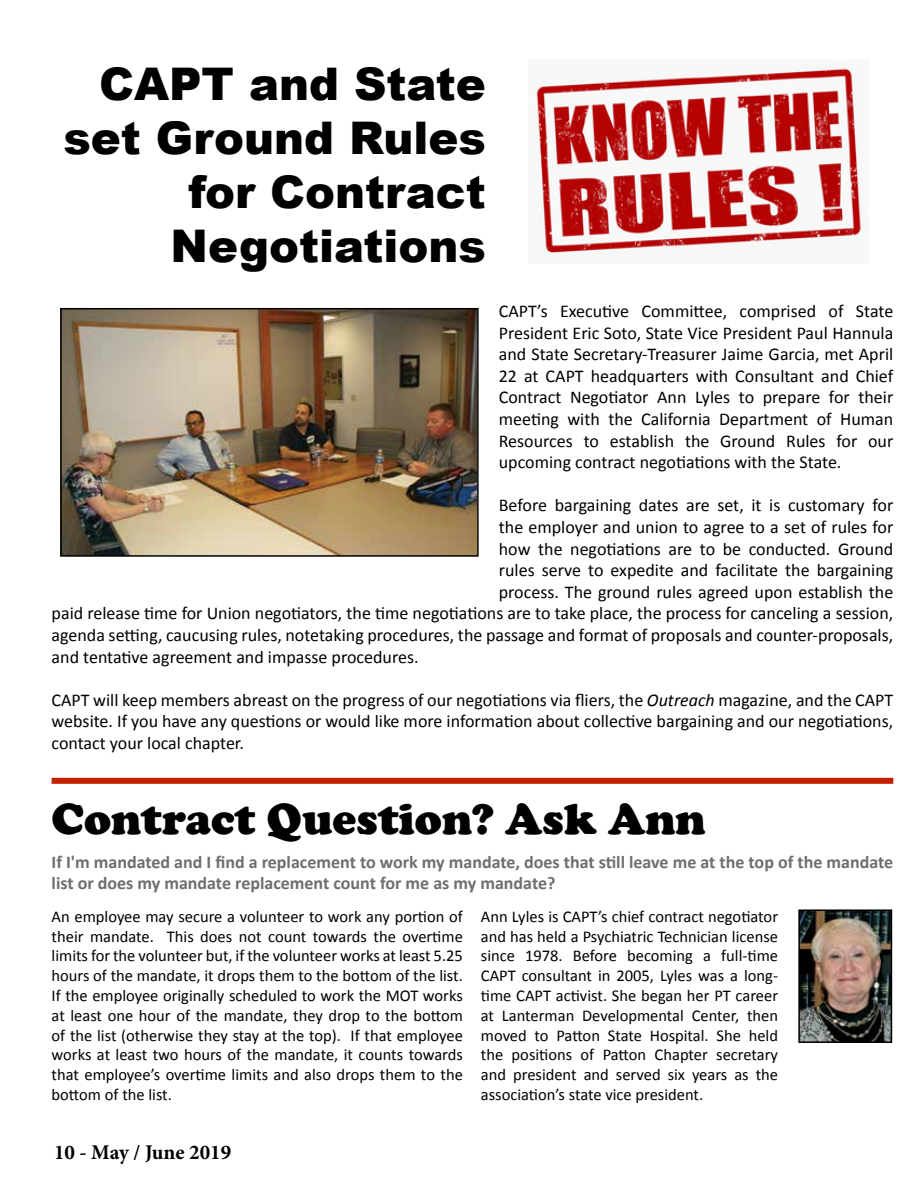
<style>
.page{position:relative;width:918px;height:1188px;background:#fff}
.page>*{position:absolute;margin:0;border:0;box-sizing:border-box;transform-origin:0 0}
.t1{font:900 45px/54px "Arial";color:#000;text-align:right}
.t2{font:900 45px "Cooper";color:#000}
.t3{font:700 21px "Minion Pro";color:#000}
.t4{font:18px/21.6px "Calibri";color:#000;text-align:justify}
.t5{font:700 18px/21.6px "Calibri";color:#6d6e71}
.t6{font:16.5px/19.8px "Calibri";color:#000;text-align:justify}
.s1{font-style:italic}
</style>
<div class="page">
<img style="left:801px;top:912px;width:88px;height:128px">
<div style="left:798px;top:909px;width:94px;height:134px;border:2px solid #000"></div>
<img style="left:63px;top:311px;width:413px;height:243px">
<div style="left:60px;top:308px;width:419px;height:249px;border:2px solid #000"></div>
<img style="left:536px;top:68px;width:329px;height:186px">
<div style="left:52px;top:778px;width:841px;height:6px;background:#c11f00"></div>
<h1 class="t1" style="left:63px;top:56px;width:424px">CAPT and State set Ground Rules for Contract<br>Negotiations</h1>
<p class="t4" style="left:499px;top:300px;width:396px">CAPT’s Executive Committee, comprised of State President Eric Soto, State Vice President Paul Hannula and State Secretary-Treasurer Jaime Garcia, met April 22 at CAPT headquarters with Consultant and Chief Contract Negotiator Ann Lyles to prepare for their meeting with the California Department of Human Resources to establish the Ground Rules for our upcoming contract negotiations with the State.</p>
<p class="t4" style="left:499px;top:495px;width:396px">Before bargaining dates are set, it is customary for</p>
<p class="t4" style="left:499px;top:516px;width:396px">the employer and union to agree to a set of rules for</p>
<p class="t4" style="left:499px;top:538px;width:396px">how the negotiations are to be conducted. Ground</p>
<p class="t4" style="left:499px;top:559px;width:396px">rules serve to expedite and facilitate the bargaining</p>
<p class="t4" style="left:499px;top:581px;width:396px">process. The ground rules agreed upon establish the</p>
<p class="t4" style="left:52px;top:603px;width:843px">paid release time for Union negotiators, the time negotiations are to take place, the process for canceling a session,</p>
<p class="t4" style="left:52px;top:624px;width:843px">agenda setting, caucusing rules, notetaking procedures, the passage and format of proposals and counter-proposals,</p>
<p class="t4" style="left:52px;top:646px;width:369px">and tentative agreement and impasse procedures.</p>
<p class="t4" style="left:52px;top:689px;width:843px">CAPT will keep members abreast on the progress of our negotiations via fliers, the <span class="s1">Outreach</span> magazine, and the CAPT website. If you have any questions or would like more information about collective bargaining and our negotiations, contact your local chapter.</p>
<h1 class="t2" style="left:52px;top:793px;width:656px">Contract Question? Ask Ann</h1>
<p class="t5" style="left:52px;top:851px;width:843px">If I'm mandated and I find a replacement to work my mandate, does that still leave me at the top of the mandate list or does my mandate replacement count for me as my mandate?</p>
<p class="t6" style="left:52px;top:907px;width:413px">An employee may secure a volunteer to work any portion of their mandate. This does not count towards the overtime limits for the volunteer but, if the volunteer works at least 5.25 hours of the mandate, it drops them to the bottom of the list.<br>If the employee originally scheduled to work the MOT works at least one hour of the mandate, they drop to the bottom of the list (otherwise they stay at the top). If that employee works at least two hours of the mandate, it counts towards that employee’s overtime limits and also drops them to the bottom of the list.</p>
<p class="t6" style="left:481px;top:907px;width:299px">Ann Lyles is CAPT’s chief contract negotiator and has held a Psychiatric Technician license since 1978. Before becoming a full-time CAPT consultant in 2005, Lyles was a long&shy;time CAPT activist. She began her PT career at Lanterman Developmental Center, then moved to Patton State Hospital. She held the positions of Patton Chapter secretary and president and served six years as the association’s state vice president.</p>
<p class="t3" style="left:54px;top:1138px;width:179px">10 - May / June 2019</p>
</div>
